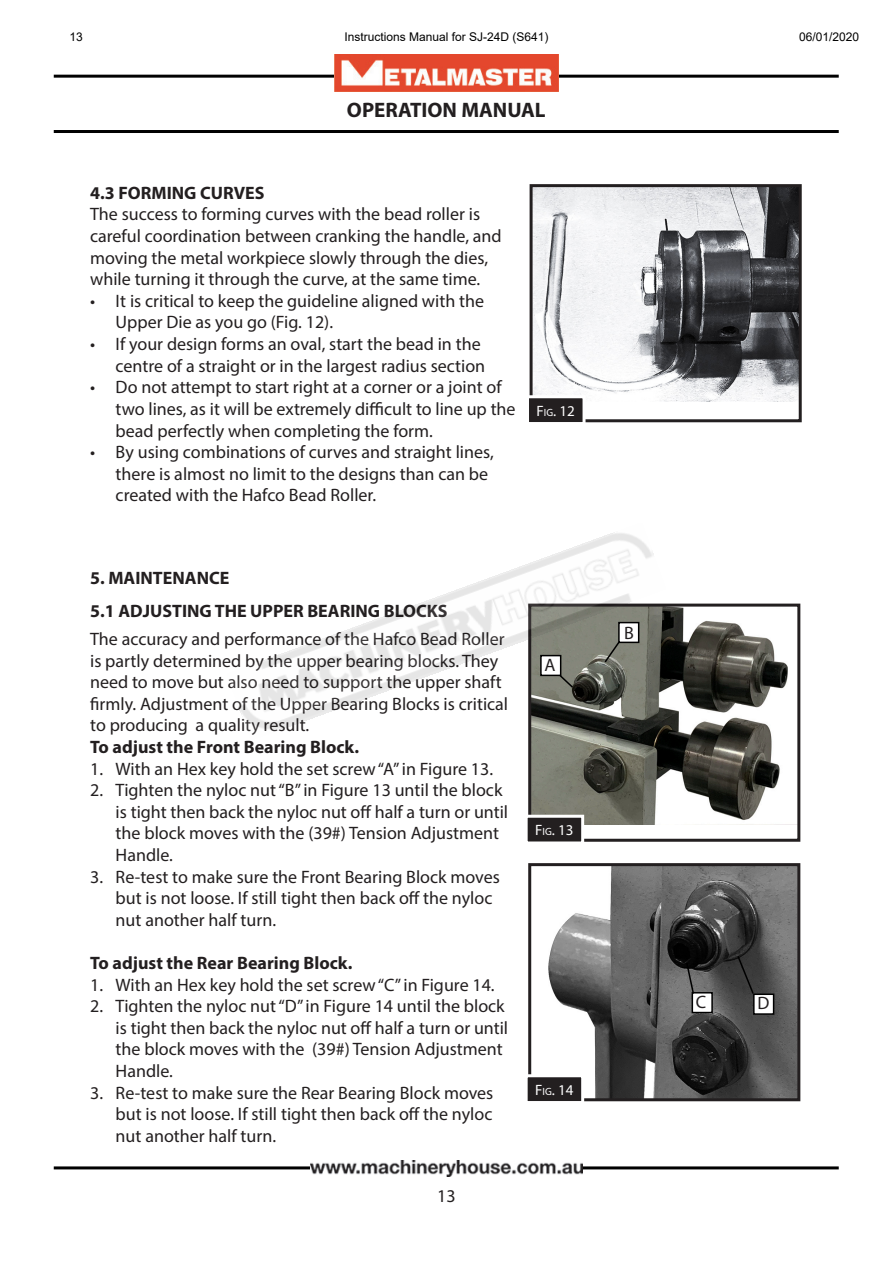
<style>
.page{position:relative;width:893px;height:1263px;background:#fff}
.page>*{position:absolute;margin:0;border:0;box-sizing:border-box;transform-origin:0 0}
.t1{font:700 21px "Myriad Pro";color:#231f20}
.t2{font:18px/21.6px "Myriad Pro";color:#231f20}
.t3{font:700 18px "Myriad Pro";color:#231f20}
.Object_Text_Box{font:15px "Myriad Pro";color:#fff}
.t4{font:12px "Arial";color:#000}
.s1{font-size:10.5px}
</style>
<div class="page">
<hr style="left:54px;top:75px;width:785px;height:3px;background:#000">
<img style="left:334px;top:55px;width:224px;height:37px">
<hr style="left:54px;top:1166px;width:785px;height:3px;background:#000">
<hr style="left:54px;top:130px;width:785px;height:3px;background:#000">
<img style="left:310px;top:1160px;width:272px;height:17px">
<img style="left:534px;top:188px;width:264px;height:213px">
<div style="left:530px;top:184px;width:272px;height:238px;border:3px solid #231f20"></div>
<div style="left:527px;top:397px;width:57px;height:26px;background:#231f20"></div>
<div style="left:526px;top:395px;width:59px;height:30px;border:3px solid #fff"></div>
<img style="left:532px;top:608px;width:256px;height:216px">
<div style="left:528px;top:604px;width:272px;height:238px;border:3px solid #231f20"></div>
<div style="left:526px;top:816px;width:57px;height:27px;background:#231f20"></div>
<div style="left:525px;top:815px;width:59px;height:29px;border:3px solid #fff"></div>
<img style="left:548px;top:867px;width:248px;height:230px">
<div style="left:528px;top:863px;width:272px;height:238px;border:3px solid #231f20"></div>
<div style="left:526px;top:1076px;width:57px;height:26px;background:#231f20"></div>
<div style="left:525px;top:1074px;width:59px;height:30px;border:3px solid #fff"></div>
<div style="left:692px;top:992px;width:21px;height:21px;background:#fff;border:2px solid #000"></div>
<div style="left:753px;top:993px;width:21px;height:22px;background:#fff;border:2px solid #000"></div>
<svg style="left:736px;top:954px;width:19px;height:41px"></svg>
<svg style="left:685px;top:961px;width:10px;height:34px"></svg>
<img style="left:238px;top:532px;width:428px;height:208px">
<p class="t4" style="left:70px;top:28px;width:15px">13</p>
<p class="t4" style="left:344px;top:28px;width:206px">Instructions Manual for SJ-24D (S641)</p>
<p class="t4" style="left:799px;top:28px;width:62px">06/01/2020</p>
<p class="t1" style="left:347px;top:97px;width:200px">OPERATION MANUAL</p>
<p class="t3" style="left:90px;top:181px;width:176px">4.3 FORMING CURVES</p>
<p class="t2" style="left:90px;top:203px;width:413px">The success to forming curves with the bead roller is careful coordination between cranking the handle, and moving the metal workpiece slowly through the dies, while turning it through the curve, at the same time.</p>
<p class="t2" style="left:116px;top:290px;width:370px;text-indent:-26px">• It is critical to keep the guideline aligned with the<br>Upper Die as you go (Fig. 12).</p>
<p class="t2" style="left:90px;top:333px;width:392px">• If your design forms an oval, start the bead in the</p>
<p class="t2" style="left:116px;top:355px;width:371px">centre of a straight or in the largest radius section</p>
<p class="t2" style="left:116px;top:376px;width:401px;text-indent:-26px">• Do not attempt to start right at a corner or a joint of two lines, as it will be extremely difficult to line up the bead perfectly when completing the form.</p>
<p class="t2" style="left:116px;top:441px;width:380px;text-indent:-26px">• By using combinations of curves and straight lines, there is almost no limit to the designs than can be created with the Hafco Bead Roller.</p>
<p class="Object_Text_Box" style="left:537px;top:401px;width:40px">F<span class="s1">ig</span>. 12</p>
<p class="t3" style="left:90px;top:566px;width:141px">5. MAINTENANCE</p>
<p class="t3" style="left:90px;top:599px;width:359px">5.1 ADJUSTING THE UPPER BEARING BLOCKS</p>
<p class="t2" style="left:90px;top:628px;width:420px">The accuracy and performance of the Hafco Bead Roller is partly determined by the upper bearing blocks. They need to move but also need to support the upper shaft firmly. Adjustment of the Upper Bearing Blocks is critical to producing a quality result.</p>
<p class="t3" style="left:90px;top:735px;width:270px">To adjust the Front Bearing Block.</p>
<p class="t2" style="left:90px;top:757px;width:404px">1. With an Hex key hold the set screw “A” in Figure 13.</p>
<p class="t2" style="left:116px;top:779px;width:394px;text-indent:-26px">2. Tighten the nyloc nut “B” in Figure 13 until the block is tight then back the nyloc nut off half a turn or until the block moves with the (39#) Tension Adjustment Handle.</p>
<p class="t2" style="left:116px;top:865px;width:386px;text-indent:-26px">3. Re-test to make sure the Front Bearing Block moves but is not loose. If still tight then back off the nyloc nut another half turn.</p>
<p class="t3" style="left:90px;top:951px;width:264px">To adjust the Rear Bearing Block.</p>
<p class="t2" style="left:90px;top:973px;width:406px">1. With an Hex key hold the set screw “C” in Figure 14.</p>
<p class="t2" style="left:116px;top:995px;width:394px;text-indent:-26px">2. Tighten the nyloc nut “D” in Figure 14 until the block is tight then back the nyloc nut off half a turn or until the block moves with the (39#) Tension Adjustment Handle.</p>
<p class="t2" style="left:116px;top:1081px;width:379px;text-align:justify;text-indent:-26px">3. Re-test to make sure the Rear Bearing Block moves but is not loose. If still tight then back off the nyloc nut another half turn.</p>
<p class="t2" style="left:437px;top:1185px;width:20px">13</p>
<p class="t2" style="left:545px;top:654px;width:13px">A</p>
<p class="Object_Text_Box" style="left:535px;top:821px;width:40px">F<span class="s1">ig</span>. 13</p>
<p class="Object_Text_Box" style="left:535px;top:1080px;width:40px">F<span class="s1">ig</span>. 14</p>
<p class="t2" style="left:624px;top:622px;width:11px">B</p>
<p class="t2" style="left:696px;top:991px;width:12px">C</p>
<p class="t2" style="left:757px;top:992px;width:13px">D</p>
</div>
